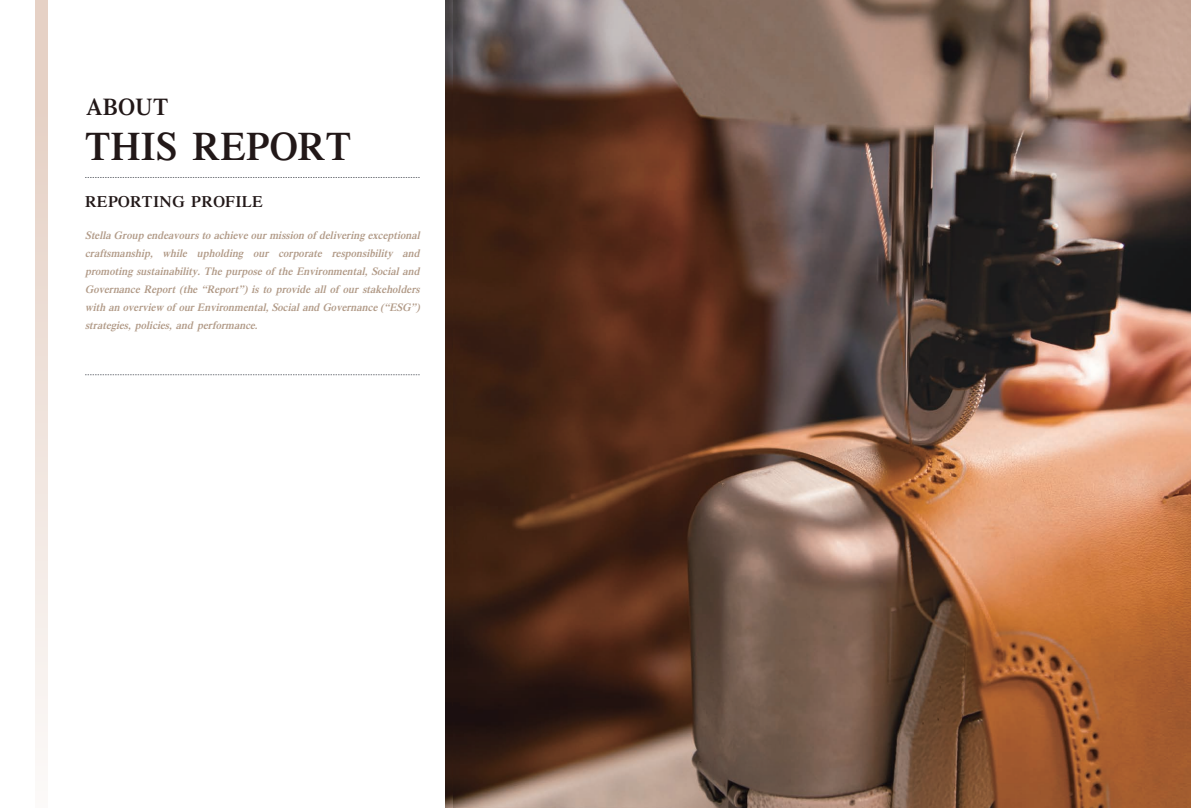
<style>
.page{position:relative;width:1191px;height:808px;background:#fff}
.page>*{position:absolute;margin:0;border:0;box-sizing:border-box;transform-origin:0 0}
.t1{font:600 40px "Times LT Std";letter-spacing:.01em;color:#221818;scale:.95 1}
.t2{font:600 24px "Times LT Std";letter-spacing:.01em;color:#221818;scale:.95 1}
.t3{font:600 16px "Times LT Std";letter-spacing:.025em;color:#221818}
.t4{font:italic 600 11px/18px "Times LT Std";color:#b19a87;text-align:justify;scale:.95 1}
</style>
<div class="page">
<svg style="left:35px;top:0;width:13px;height:751px;background:#eee1d9"></svg>
<svg style="left:85px;top:177px;width:335px;height:1px"></svg>
<svg style="left:85px;top:374px;width:335px;height:1px"></svg>
<img style="left:454px;top:0;width:737px;height:808px">
<h2 class="t2" style="left:86px;top:93px;width:88px">ABOUT</h2>
<h1 class="t1" style="left:85px;top:123px;width:282px">THIS REPORT</h1>
<h3 class="t3" style="left:85px;top:192px;width:179px">REPORTING PROFILE</h3>
<p class="t4" style="left:85px;top:226px;width:356px">Stella Group endeavoursto achieve ourmission of delivering exceptional craftsmanship, while upholding our corporate responsibility and promoting sustainability . The purpose of the Environmental, Social and Governance Report (the “Report”) is to provide all of our stakeholders with an overview of ourEnvironmental,Socialand Governance (“ESG”) strategies, policies, and performance.</p>
</div>
